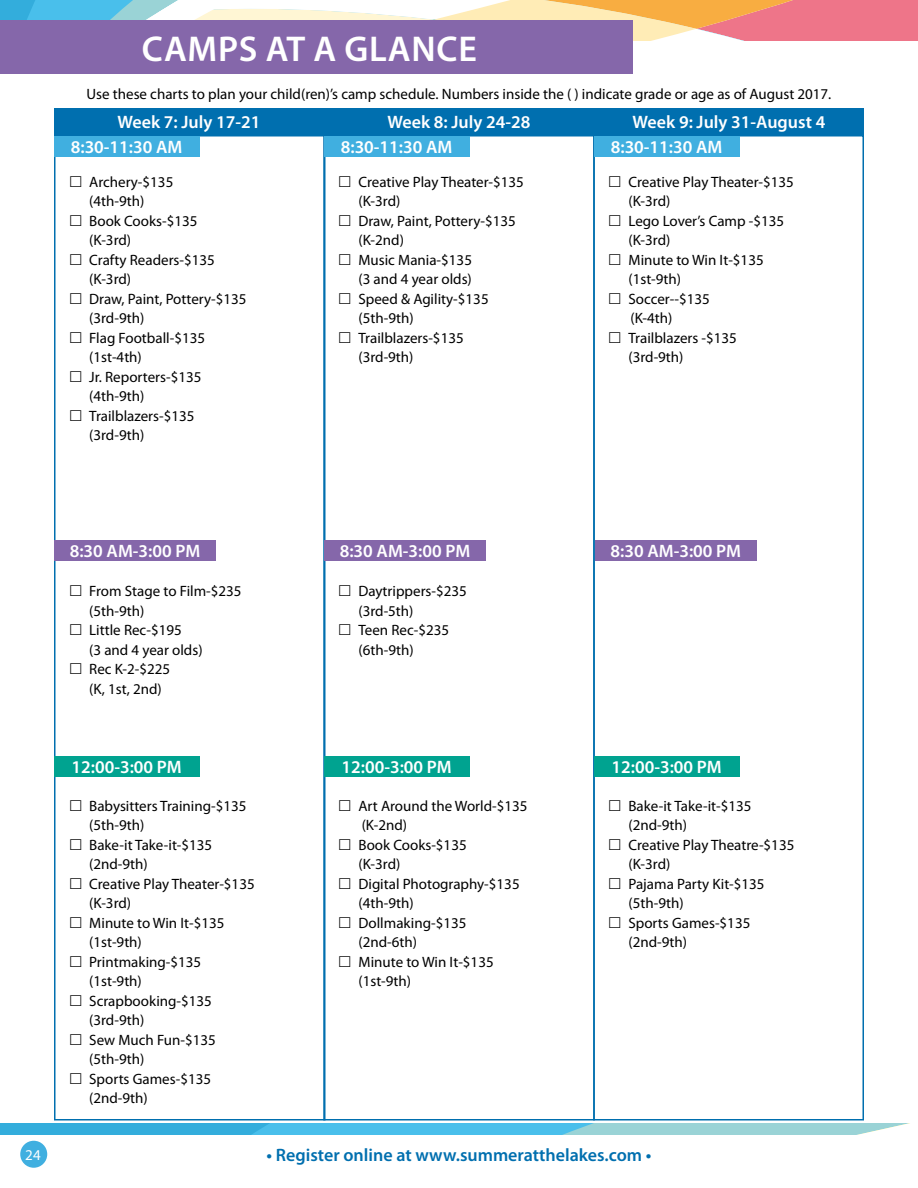
<style>
.page{position:relative;width:918px;height:1188px;background:#fff}
.page>*{position:absolute;margin:0;border:0;box-sizing:border-box;transform-origin:0 0}
.t1{font:600 36px "Myriad Pro";letter-spacing:.02em;color:#fff}
.t2{font:600 18px "Myriad Pro";color:#fff}
.t3{font:600 18px "Myriad Pro";color:#006faf}
.t4{font:15px/19.5px "Myriad Pro";color:#000}
.t5{font:15px "Myriad Pro";color:#fff}
</style>
<div class="page">
<div style="left:20px;top:1141px;width:27px;height:27px;background:#40afe0;border-radius:50%"></div>
<svg style="left:0;top:1124px;width:906px;height:10px;background:#62c2e0"></svg>
<svg style="left:0;top:0;width:918px;height:40px"></svg>
<div style="left:593px;top:135px;width:271px;height:985px;border:2px solid #006faf"></div>
<div style="left:54px;top:108px;width:270px;height:27px;background:#006faf"></div>
<div style="left:324px;top:108px;width:270px;height:27px;background:#006faf"></div>
<div style="left:594px;top:108px;width:270px;height:27px;background:#006faf"></div>
<div style="left:54px;top:756px;width:145px;height:20px;background:#00a390"></div>
<div style="left:324px;top:756px;width:145px;height:20px;background:#00a390"></div>
<div style="left:594px;top:756px;width:145px;height:20px;background:#00a390"></div>
<div style="left:54px;top:137px;width:145px;height:20px;background:#40afe0"></div>
<div style="left:324px;top:137px;width:145px;height:20px;background:#40afe0"></div>
<div style="left:594px;top:137px;width:145px;height:20px;background:#40afe0"></div>
<div style="left:54px;top:540px;width:162px;height:20px;background:#8567aa"></div>
<div style="left:324px;top:540px;width:162px;height:20px;background:#8567aa"></div>
<div style="left:595px;top:540px;width:162px;height:20px;background:#8567aa"></div>
<div style="left:0;top:20px;width:632px;height:54px;background:#8567aa"></div>
<h1 class="t1" style="left:142px;top:26px;width:337px">CAMPS AT A GLANCE</h1>
<p class="t4" style="left:87px;top:84px;width:745px">Use these charts to plan your child(ren)’s camp schedule. Numbers inside the ( ) indicate grade or age as of August 2017.</p>
<p class="t2" style="left:118px;top:111px;width:144px">Week 7: July 17-21</p>
<p class="t2" style="left:388px;top:111px;width:144px">Week 8: July 24-28</p>
<p class="t2" style="left:633px;top:111px;width:194px">Week 9: July 31-August 4</p>
<p class="t2" style="left:71px;top:136px;width:113px">8:30-11:30 AM</p>
<p class="t2" style="left:341px;top:136px;width:113px">8:30-11:30 AM</p>
<p class="t2" style="left:611px;top:136px;width:113px">8:30-11:30 AM</p>
<p class="t4" style="left:89px;top:172px;width:159px">Archery-$135<br>(4th-9th)<br>Book Cooks-$135<br>(K-3rd)<br>Crafty Readers-$135 (K-3rd)<br>Draw, Paint, Pottery-$135 (3rd-9th)<br>Flag Football-$135 (1st-4th)<br>Jr. Reporters-$135 (4th-9th)<br>Trailblazers-$135 (3rd-9th)</p>
<p class="t4" style="left:358px;top:172px;width:167px">Creative Play Theater-$135 (K-3rd)<br>Draw, Paint, Pottery-$135 (K-2nd)<br>Music Mania-$135<br>(3 and 4 year olds)<br>Speed &amp; Agility-$135 (5th-9th)<br>Trailblazers-$135<br>(3rd-9th)</p>
<p class="t4" style="left:628px;top:172px;width:167px">Creative Play Theater-$135 (K-3rd)<br>Lego Lover’s Camp -$135 (K-3rd)<br>Minute to Win It-$135 (1st-9th)<br>Soccer--$135<br>(K-4th)<br>Trailblazers -$135 (3rd-9th)</p>
<p class="t2" style="left:70px;top:539px;width:132px">8:30 AM-3:00 PM</p>
<p class="t2" style="left:340px;top:539px;width:132px">8:30 AM-3:00 PM</p>
<p class="t2" style="left:610px;top:539px;width:132px">8:30 AM-3:00 PM</p>
<p class="t4" style="left:89px;top:581px;width:154px">From Stage to Film-$235 (5th-9th)<br>Little Rec-$195<br>(3 and 4 year olds)<br>Rec K-2-$225<br>(K, 1st, 2nd)</p>
<p class="t4" style="left:358px;top:581px;width:110px">Daytrippers-$235 (3rd-5th)<br>Teen Rec-$235 (6th-9th)</p>
<p class="t2" style="left:72px;top:755px;width:112px">12:00-3:00 PM</p>
<p class="t2" style="left:342px;top:755px;width:112px">12:00-3:00 PM</p>
<p class="t2" style="left:612px;top:755px;width:112px">12:00-3:00 PM</p>
<p class="t4" style="left:89px;top:796px;width:167px">Babysitters Training-$135 (5th-9th)<br>Bake-it Take-it-$135 (2nd-9th)<br>Creative Play Theater-$135 (K-3rd)<br>Minute to Win It-$135 (1st-9th)<br>Printmaking-$135 (1st-9th)<br>Scrapbooking-$135 (3rd-9th)<br>Sew Much Fun-$135 (5th-9th)<br>Sports Games-$135 (2nd-9th)</p>
<p class="t4" style="left:358px;top:796px;width:171px">Art Around the World-$135 (K-2nd)<br>Book Cooks-$135<br>(K-3rd)<br>Digital Photography-$135 (4th-9th)<br>Dollmaking-$135 (2nd-6th)<br>Minute to Win It-$135 (1st-9th)</p>
<p class="t4" style="left:628px;top:796px;width:167px">Bake-it Take-it-$135 (2nd-9th)<br>Creative Play Theatre-$135 (K-3rd)<br>Pajama Party Kit-$135 (5th-9th)<br>Sports Games-$135 (2nd-9th)</p>
<p class="t5" style="left:25px;top:1146px;width:17px">24</p>
<p class="t3" style="left:267px;top:1144px;width:386px">• Register online at www.summeratthelakes.com •</p>
</div>
